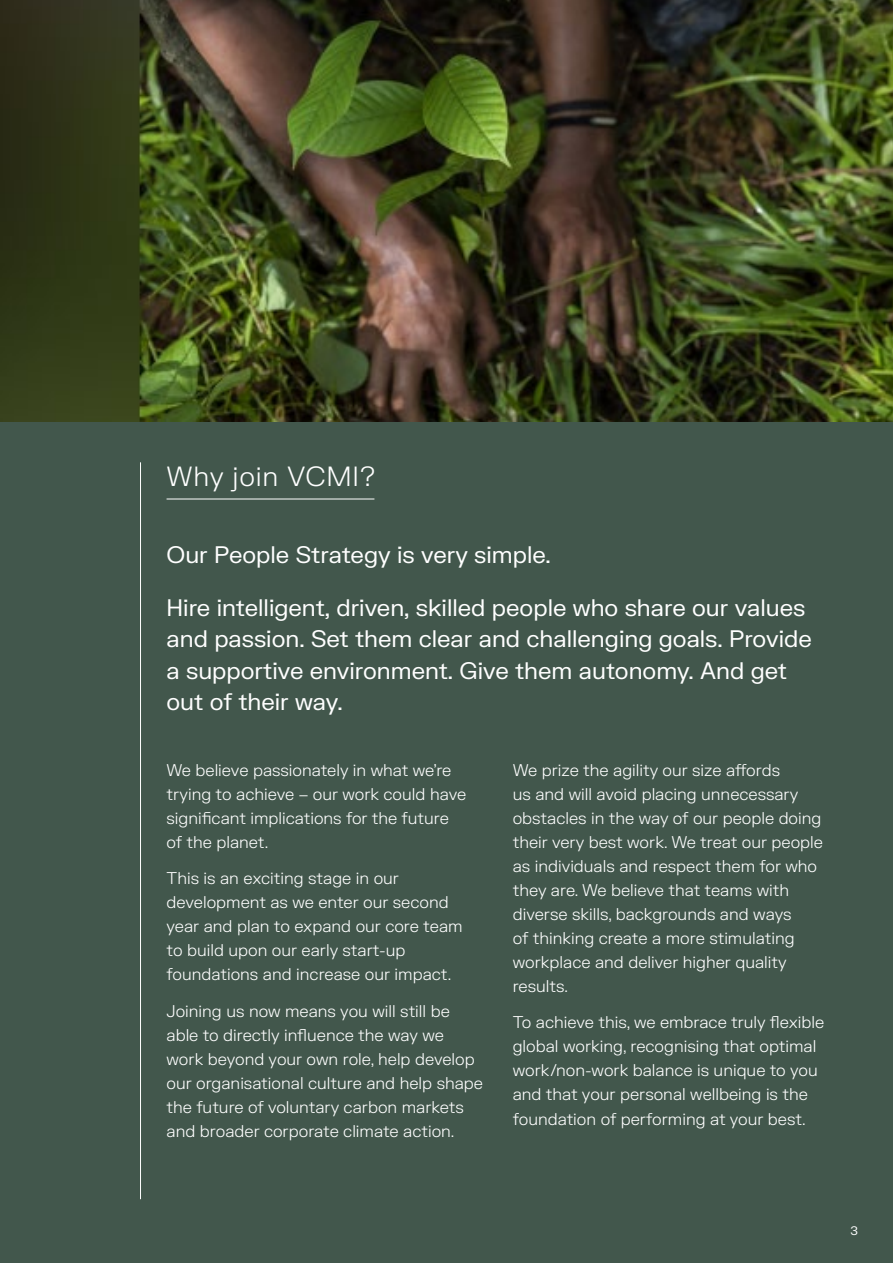
<style>
.page{position:relative;width:893px;height:1263px;background:#fff}
.page>*{position:absolute;margin:0;border:0;box-sizing:border-box;transform-origin:0 0}
.t1{font:300 27px "FK Grotesk";letter-spacing:.03em;color:#fff}
.t2{font:23.25px/31.5px "FK Grotesk";color:#fff}
.t3{font:300 16.5px/24px "FK Grotesk";color:#fff}
.t4{font:12px "FK Grotesk";color:#fff}
</style>
<div class="page">
<div style="left:0;top:419px;width:893px;height:844px;background:#42574c"></div>
<hr style="left:167px;top:499px;width:207px;height:1px;background:#fff">
<hr style="left:140px;top:462px;width:1px;height:737px;background:#fff">
<img style="left:0;top:0;width:893px;height:422px">
<h1 class="t1" style="left:167px;top:457px;width:210px">Why join VCMI?</h1>
<h2 class="t2" style="left:167px;top:537px;width:386px">Our People Strategy is very simple.</h2>
<h2 class="t2" style="left:167px;top:590px;width:647px">Hire intelligent, driven, skilled people who share our values and passion. Set them clear and challenging goals. Provide a supportive environment. Give them autonomy. And get out of their way.</h2>
<p class="t3" style="left:167px;top:757px;width:301px">We believe passionately in what we’re trying to achieve – our work could have significant implications for the future of the planet.</p>
<p class="t3" style="left:167px;top:865px;width:298px">This is an exciting stage in our development as we enter our second year and plan to expand our core team to build upon our early start-up foundations and increase our impact.</p>
<p class="t3" style="left:167px;top:998px;width:318px">Joining us now means you will still be able to directly influence the way we work beyond your own role, help develop our organisational culture and help shape the future of voluntary carbon markets and broader corporate climate action.</p>
<p class="t3" style="left:513px;top:757px;width:312px">We prize the agility our size affords<br>us and will avoid placing unnecessary obstacles in the way of our people doing their very best work. We treat our people as individuals and respect them for who they are. We believe that teams with diverse skills, backgrounds and ways<br>of thinking create a more stimulating workplace and deliver higher quality results.</p>
<p class="t3" style="left:513px;top:1010px;width:313px">To achieve this, we embrace truly flexible global working, recognising that optimal work/non-work balance is unique to you and that your personal wellbeing is the foundation of performing at your best.</p>
<p class="t4" style="left:850px;top:1222px;width:9px">3</p>
</div>
